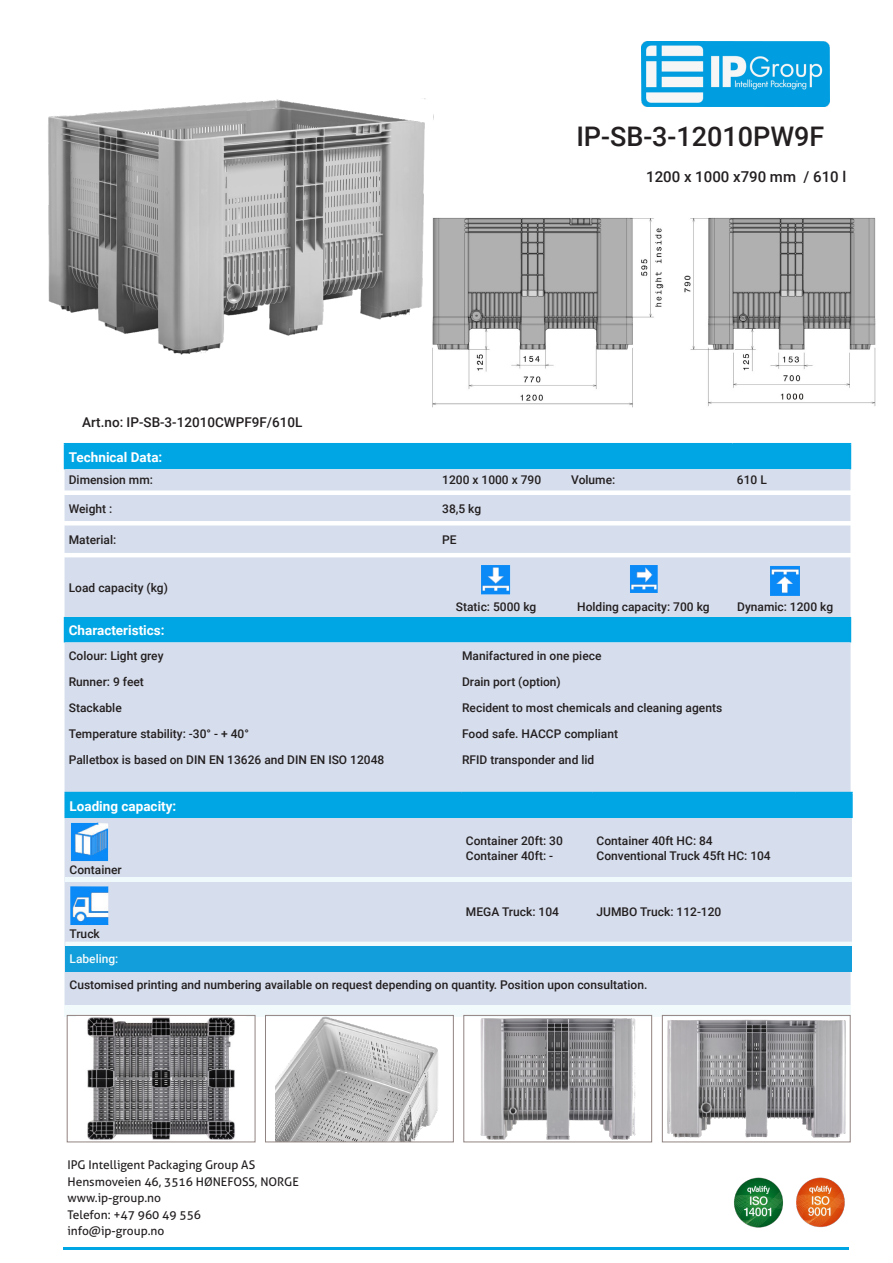
<style>
.page{position:relative;width:893px;height:1263px;background:#fff}
.page>*{position:absolute;margin:0;border:0;box-sizing:border-box;transform-origin:0 0}
.t1{font:500 27px "Roboto";color:#231f20}
.t2{font:500 15px "Roboto";color:#231f20}
.t3{font:700 13.5px "Roboto";color:#fff}
.t4{font:500 13.5px "Roboto";color:#231f20}
.t5{font:500 12px "Roboto";color:#231f20}
.t6{font:12px "Aller";color:#231f20}
.t7{font:500 12px "Roboto";color:#f3fafb}
</style>
<div class="page">
<hr style="left:64px;top:1247px;width:785px;height:3px;background:#00a6e4">
<img style="left:734px;top:1177px;width:111px;height:51px">
<div style="left:65px;top:617px;width:785px;height:25px;background:#00a6e4"></div>
<div style="left:65px;top:557px;width:785px;height:60px;background:#d6ddec"></div>
<hr style="left:64px;top:443px;width:374px;height:1px;background:#00a6e4">
<hr style="left:438px;top:443px;width:129px;height:1px;background:#00a6e4">
<hr style="left:567px;top:443px;width:166px;height:1px;background:#00a6e4">
<hr style="left:733px;top:443px;width:118px;height:1px;background:#00a6e4">
<svg style="left:64px;top:444px;width:787px;height:109px;background:#a8d3eb"></svg>
<svg style="left:64px;top:617px;width:1px;height:25px"></svg>
<svg style="left:850px;top:617px;width:1px;height:25px"></svg>
<img style="left:479px;top:564px;width:34px;height:32px">
<img style="left:627px;top:564px;width:33px;height:30px">
<img style="left:768px;top:564px;width:34px;height:32px">
<div style="left:65px;top:642px;width:786px;height:373px;background:#d6ddec"></div>
<div style="left:65px;top:818px;width:787px;height:59px;background:#d6ddec"></div>
<div style="left:65px;top:877px;width:787px;height:5px;background:#f0f9fb"></div>
<svg style="left:65px;top:882px;width:787px;height:64px;background:#d8dfed"></svg>
<div style="left:65px;top:946px;width:787px;height:26px;background:#119eda"></div>
<div style="left:65px;top:792px;width:786px;height:26px;background:#00a6e4"></div>
<hr style="left:462px;top:792px;width:130px;height:1px;background:#00a6e4">
<hr style="left:592px;top:792px;width:203px;height:1px;background:#00a6e4">
<hr style="left:795px;top:792px;width:58px;height:1px;background:#00a6e4">
<hr style="left:851px;top:793px;width:2px;height:25px;background:#00a6e4">
<img style="left:70px;top:822px;width:39px;height:40px">
<img style="left:70px;top:886px;width:39px;height:40px">
<img style="left:641px;top:41px;width:188px;height:66px">
<img style="left:48px;top:98px;width:386px;height:257px">
<img style="left:426px;top:212px;width:450px;height:196px">
<div style="left:64px;top:1005px;width:786px;height:11px;background:#f3fafb"></div>
<img style="left:87px;top:1017px;width:148px;height:123px">
<div style="left:67px;top:1015px;width:188px;height:127px;border:1px solid #918381"></div>
<img style="left:275px;top:1017px;width:163px;height:123px">
<div style="left:265px;top:1015px;width:189px;height:127px;border:1px solid #918381"></div>
<img style="left:480px;top:1018px;width:156px;height:122px">
<div style="left:463px;top:1015px;width:189px;height:127px;border:1px solid #918381"></div>
<img style="left:667px;top:1019px;width:179px;height:119px">
<div style="left:662px;top:1015px;width:189px;height:127px;border:1px solid #918381"></div>
<p class="t4" style="left:82px;top:413px;width:222px">Art.no: IP-SB-3-12010CWPF9F/610L</p>
<p class="t1" style="left:576px;top:118px;width:249px">IP-SB-3-12010PW9F</p>
<p class="t2" style="left:646px;top:167px;width:202px">1200 x 1000 x790 mm / 610 l</p>
<p class="t3" style="left:69px;top:448px;width:95px">Technical Data:</p>
<p class="t5" style="left:69px;top:472px;width:86px">Dimension mm:</p>
<p class="t5" style="left:442px;top:472px;width:100px">1200 x 1000 x 790</p>
<p class="t5" style="left:571px;top:472px;width:46px">Volume:</p>
<p class="t5" style="left:737px;top:472px;width:31px">610 L</p>
<p class="t5" style="left:69px;top:500px;width:45px">Weight :</p>
<p class="t5" style="left:442px;top:500px;width:41px">38,5 kg</p>
<p class="t5" style="left:69px;top:531px;width:49px">Material:</p>
<p class="t5" style="left:442px;top:531px;width:16px">PE</p>
<p class="t5" style="left:69px;top:579px;width:101px">Load capacity (kg)</p>
<p class="t5" style="left:456px;top:598px;width:82px">Static: 5000 kg</p>
<p class="t5" style="left:577px;top:598px;width:134px">Holding capacity: 700 kg</p>
<p class="t5" style="left:737px;top:598px;width:98px">Dynamic: 1200 kg</p>
<p class="t3" style="left:69px;top:620px;width:97px">Characteristics:</p>
<p class="t5" style="left:69px;top:647px;width:96px">Colour: Light grey</p>
<p class="t5" style="left:462px;top:647px;width:141px">Manifactured in one piece</p>
<p class="t5" style="left:69px;top:673px;width:77px">Runner: 9 feet</p>
<p class="t5" style="left:462px;top:673px;width:100px">Drain port (option)</p>
<p class="t5" style="left:69px;top:699px;width:55px">Stackable</p>
<p class="t5" style="left:462px;top:699px;width:262px">Recident to most chemicals and cleaning agents</p>
<p class="t5" style="left:69px;top:725px;width:182px">Temperature stability: -30° - + 40°</p>
<p class="t5" style="left:462px;top:725px;width:157px">Food safe. HACCP compliant</p>
<p class="t5" style="left:69px;top:751px;width:317px">Palletbox is based on DIN EN 13626 and DIN EN ISO 12048</p>
<p class="t5" style="left:462px;top:751px;width:134px">RFID transponder and lid</p>
<p class="t3" style="left:70px;top:796px;width:108px">Loading capacity:</p>
<p class="t5" style="left:70px;top:861px;width:54px">Container</p>
<p class="t5" style="left:70px;top:925px;width:32px">Truck</p>
<p class="t5" style="left:466px;top:832px;width:98px">Container 20ft: 30</p>
<p class="t5" style="left:466px;top:847px;width:89px">Container 40ft: -</p>
<p class="t5" style="left:597px;top:832px;width:118px">Container 40ft HC: 84</p>
<p class="t5" style="left:597px;top:847px;width:176px">Conventional Truck 45ft HC: 104</p>
<p class="t5" style="left:466px;top:904px;width:95px">MEGA Truck: 104</p>
<p class="t5" style="left:597px;top:904px;width:126px">JUMBO Truck: 112-120</p>
<p class="t7" style="left:70px;top:951px;width:50px">Labeling:</p>
<p class="t5" style="left:70px;top:976px;width:579px">Customised printing and numbering available on request depending on quantity. Position upon consultation.</p>
<p class="t6" style="left:67px;top:1158px;width:189px">IPG Intelligent Packaging Group AS</p>
<p class="t6" style="left:67px;top:1174px;width:233px">Hensmoveien 46, 3516 HØNEFOSS, NORGE</p>
<p class="t6" style="left:67px;top:1191px;width:95px">www.ip-group.no</p>
<p class="t6" style="left:67px;top:1207px;width:135px">Telefon: +47 960 49 556</p>
<p class="t6" style="left:67px;top:1224px;width:99px">info@ip-group.no</p>
</div>
